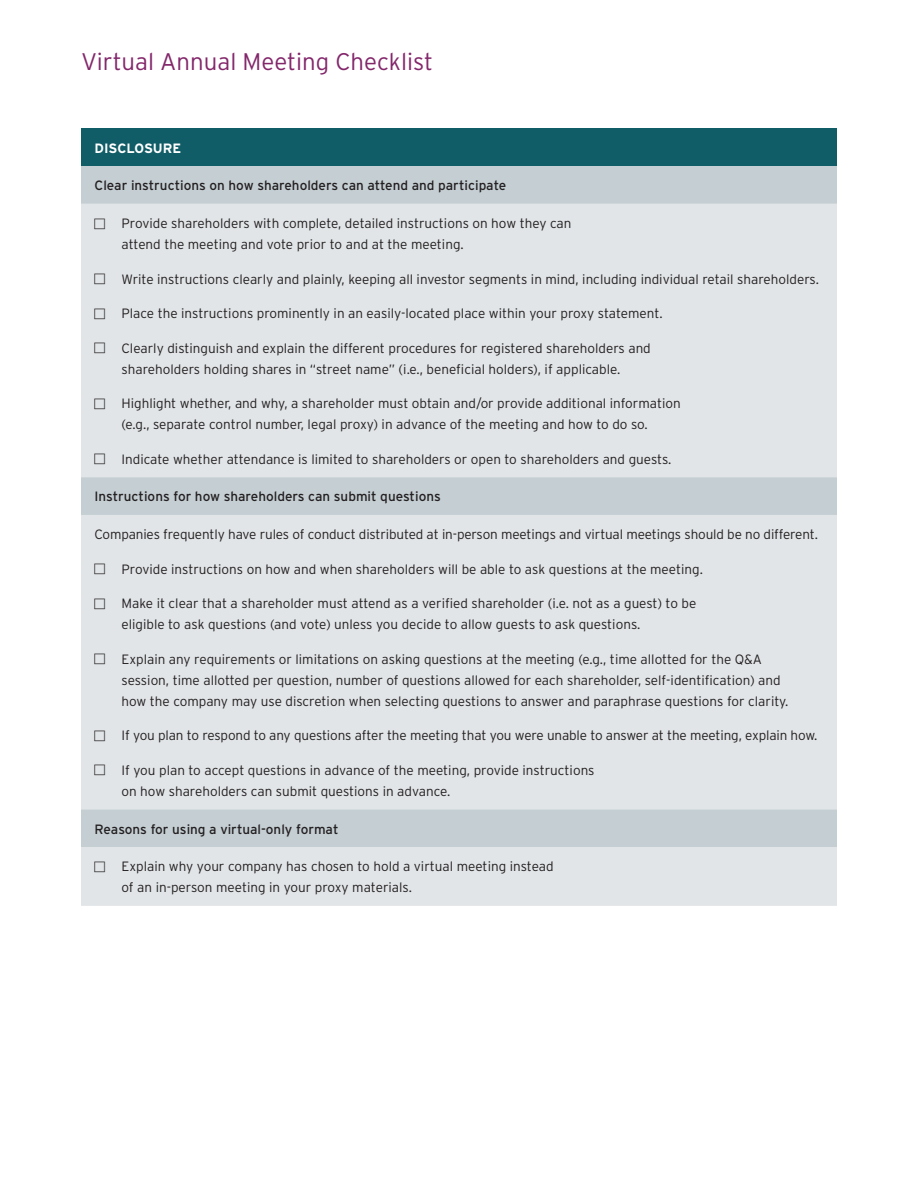
<style>
.page{position:relative;width:918px;height:1188px;background:#fff}
.page>*{position:absolute;margin:0;border:0;box-sizing:border-box;transform-origin:0 0}
.t1{font:300 24px "Interstate";color:#83276b}
.t2{font:300 13.5px/21px "Interstate";color:#231f20}
.t3{font:13.5px "Interstate";color:#231f20}
.t4{font:700 13.5px "Interstate";color:#fff}
</style>
<div class="page">
<div style="left:81px;top:128px;width:756px;height:38px;background:#115d67"></div>
<div style="left:81px;top:166px;width:756px;height:38px;background:#c4ced3"></div>
<svg style="left:81px;top:204px;width:756px;height:702px;background:#dde2e4"></svg>
<svg style="left:94px;top:218px;width:11px;height:11px"></svg>
<svg style="left:94px;top:274px;width:11px;height:10px"></svg>
<svg style="left:94px;top:308px;width:11px;height:11px"></svg>
<svg style="left:94px;top:343px;width:11px;height:10px"></svg>
<svg style="left:94px;top:398px;width:11px;height:11px"></svg>
<svg style="left:94px;top:454px;width:11px;height:10px"></svg>
<svg style="left:94px;top:564px;width:11px;height:10px"></svg>
<svg style="left:94px;top:598px;width:11px;height:11px"></svg>
<svg style="left:94px;top:654px;width:11px;height:10px"></svg>
<svg style="left:94px;top:730px;width:11px;height:11px"></svg>
<svg style="left:94px;top:765px;width:11px;height:10px"></svg>
<svg style="left:94px;top:861px;width:11px;height:11px"></svg>
<h1 class="t1" style="left:81px;top:47px;width:354px">Virtual Annual Meeting Checklist</h1>
<p class="t4" style="left:94px;top:140px;width:88px">DISCLOSURE</p>
<p class="t3" style="left:94px;top:177px;width:413px">Clear instructions on how shareholders can attend and participate</p>
<p class="t2" style="left:122px;top:213px;width:451px">Provide shareholders with complete, detailed instructions on how they can attend the meeting and vote prior to and at the meeting.</p>
<p class="t2" style="left:122px;top:268px;width:699px">Write instructions clearly and plainly, keeping all investor segments in mind, including individual retail shareholders.</p>
<p class="t2" style="left:122px;top:303px;width:543px">Place the instructions prominently in an easily-located place within your proxy statement.</p>
<p class="t2" style="left:122px;top:337px;width:531px">Clearly distinguish and explain the different procedures for registered shareholders and shareholders holding shares in “street name” (i.e., beneficial holders), if applicable.</p>
<p class="t2" style="left:122px;top:393px;width:561px">Highlight whether, and why, a shareholder must obtain and/or provide additional information (e.g., separate control number, legal proxy) in advance of the meeting and how to do so.</p>
<p class="t2" style="left:122px;top:448px;width:552px">Indicate whether attendance is limited to shareholders or open to shareholders and guests.</p>
<p class="t3" style="left:94px;top:488px;width:348px">Instructions for how shareholders can submit questions</p>
<p class="t2" style="left:94px;top:524px;width:725px">Companies frequently have rules of conduct distributed at in-person meetings and virtual meetings should be no different.</p>
<p class="t2" style="left:122px;top:558px;width:583px">Provide instructions on how and when shareholders will be able to ask questions at the meeting.</p>
<p class="t2" style="left:122px;top:593px;width:576px">Make it clear that a shareholder must attend as a verified shareholder (i.e. not as a guest) to be eligible to ask questions (and vote) unless you decide to allow guests to ask questions.</p>
<p class="t2" style="left:122px;top:648px;width:668px">Explain any requirements or limitations on asking questions at the meeting (e.g., time allotted for the Q&amp;A session, time allotted per question, number of questions allowed for each shareholder, self-identification) and how the company may use discretion when selecting questions to answer and paraphrase questions for clarity.</p>
<p class="t2" style="left:122px;top:725px;width:697px">If you plan to respond to any questions after the meeting that you were unable to answer at the meeting, explain how.</p>
<p class="t2" style="left:122px;top:759px;width:475px">If you plan to accept questions in advance of the meeting, provide instructions on how shareholders can submit questions in advance.</p>
<p class="t3" style="left:94px;top:821px;width:245px">Reasons for using a virtual-only format</p>
<p class="t2" style="left:122px;top:856px;width:434px">Explain why your company has chosen to hold a virtual meeting instead of an in-person meeting in your proxy materials.</p>
</div>
